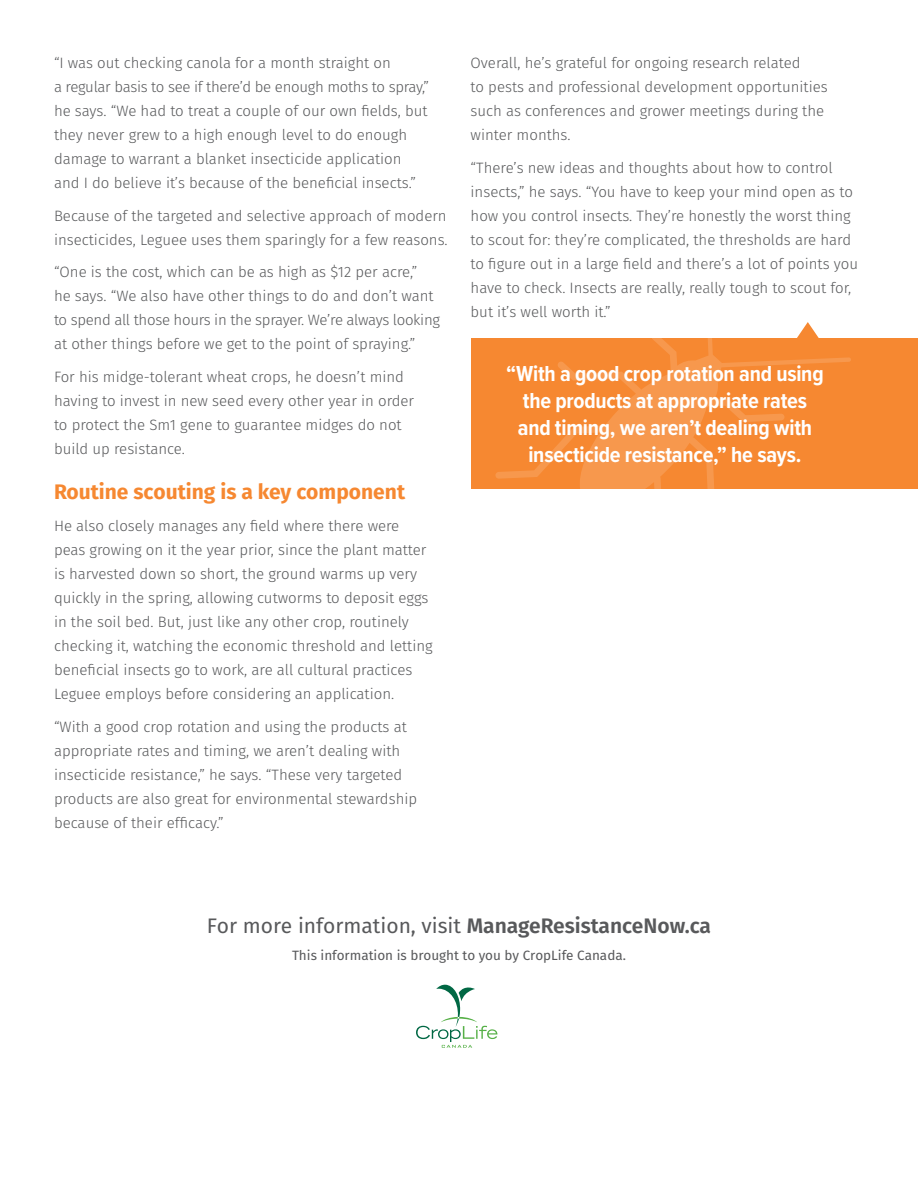
<style>
.page{position:relative;width:918px;height:1188px;background:#fff}
.page>*{position:absolute;margin:0;border:0;box-sizing:border-box;transform-origin:0 0}
.t1{font:700 22.5px/27px "Proxima Nova Cond";letter-spacing:-.01em;color:#fff;text-align:center}
.t2{font:21px "Fira Sans";color:#58595b}
.t3{font:700 21px "Fira Sans";color:#f68831}
.New_Body_Copy{font:300 15px/24px "Fira Sans";color:#58595b}
.t4{font:13.5px "Fira Sans";color:#58595b}
.s1{font-weight:600}
</style>
<div class="page">
<svg style="left:416px;top:985px;width:82px;height:63px"></svg>
<div style="left:471px;top:339px;width:447px;height:150px;background:#f68831"></div>
<svg style="left:495px;top:338px;width:356px;height:151px"></svg>
<svg style="left:795px;top:322px;width:26px;height:33px"></svg>
<p class="New_Body_Copy" style="left:54px;top:51px;width:377px">“I was out checking canola for a month straight on<br>a regular basis to see if there’d be enough moths to spray,” he says. “We had to treat a couple of our own fields, but they never grew to a high enough level to do enough damage to warrant a blanket insecticide application and I do believe it’s because of the beneficial insects.”</p>
<p class="New_Body_Copy" style="left:54px;top:203px;width:395px">Because of the targeted and selective approach of modern insecticides, Leguee uses them sparingly for a few reasons.</p>
<p class="New_Body_Copy" style="left:54px;top:260px;width:388px">“One is the cost, which can be as high as $12 per acre,”<br>he says. “We also have other things to do and don’t want to spend all those hours in the sprayer. We’re always looking at other things before we get to the point of spraying.”</p>
<p class="New_Body_Copy" style="left:54px;top:364px;width:362px">For his midge-tolerant wheat crops, he doesn’t mind having to invest in new seed every other year in order to protect the Sm1 gene to guarantee midges do not build up resistance.</p>
<p class="t3" style="left:54px;top:477px;width:353px">Routine scouting is a key component</p>
<p class="New_Body_Copy" style="left:54px;top:514px;width:380px">He also closely manages any field where there were peas growing on it the year prior, since the plant matter is harvested down so short, the ground warms up very quickly in the spring, allowing cutworms to deposit eggs in the soil bed. But, just like any other crop, routinely checking it, watching the economic threshold and letting beneficial insects go to work, are all cultural practices Leguee employs before considering an application.</p>
<p class="New_Body_Copy" style="left:54px;top:715px;width:365px">“With a good crop rotation and using the products at appropriate rates and timing, we aren’t dealing with insecticide resistance,” he says. “These very targeted products are also great for environmental stewardship because of their efficacy.”</p>
<p class="New_Body_Copy" style="left:471px;top:51px;width:359px">Overall, he’s grateful for ongoing research related<br>to pests and professional development opportunities such as conferences and grower meetings during the winter months.</p>
<p class="New_Body_Copy" style="left:471px;top:155px;width:389px">“There’s new ideas and thoughts about how to control insects,” he says. “You have to keep your mind open as to how you control insects. They’re honestly the worst thing to scout for: they’re complicated, the thresholds are hard to figure out in a large field and there’s a lot of points you have to check. Insects are really, really tough to scout for, but it’s well worth it.”</p>
<p class="t1" style="left:506px;top:359px;width:319px">“With a good crop rotation and using the products at appropriate rates and timing, we aren’t dealing with insecticide resistance,” he says.</p>
<p class="t2" style="left:207px;top:911px;width:506px">For more information, visit <span class="s1">ManageResistanceNow.ca</span></p>
<p class="t4" style="left:292px;top:946px;width:335px">This information is brought to you by CropLife Canada.</p>
</div>
